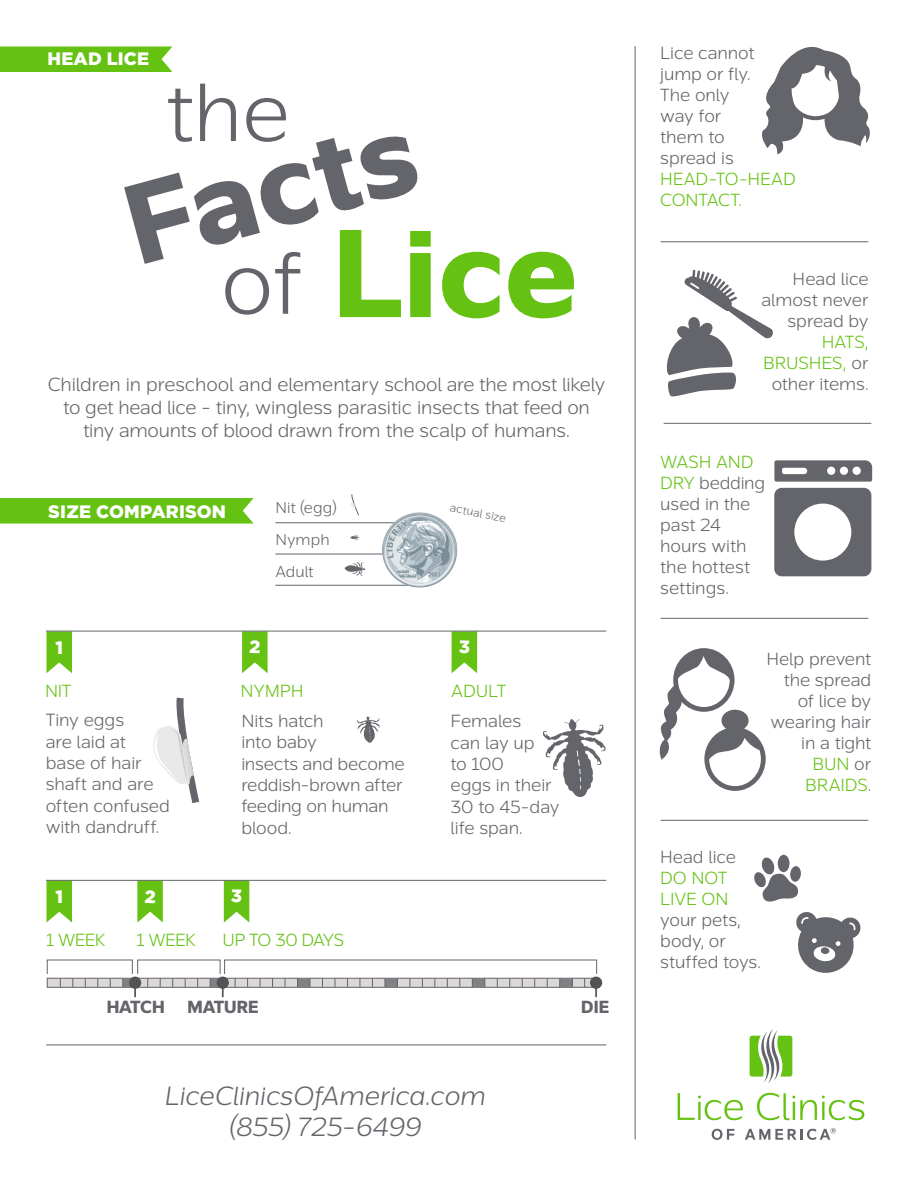
<style>
.page{position:relative;width:918px;height:1188px;background:#fff}
.page>*{position:absolute;margin:0;border:0;box-sizing:border-box;transform-origin:0 0}
.t1{font:700 128.1px "Global";color:#65c212}
.t2{font:700 116.55px "Global";color:#63656a}
.t3{font:300 84.45px "Global";color:#63656a}
.t4{font:italic 300 27px/31.5px "Global";letter-spacing:-.005em;color:#63656a;text-align:center}
.t5{font:300 19.5px/23.4px "Global";letter-spacing:-.01em;color:#63656a;text-align:center}
.t6{font:300 18.15px/21.3px "Global";letter-spacing:-.005em;color:#63656a}
.t7{font:300 18.15px "Global";letter-spacing:-.01em;color:#65c212}
.t8{font:300 18px/21px "Global";letter-spacing:-.005em;color:#63656a}
.t9{font:300 18px/21px "Global";letter-spacing:-.01em;color:#65c212}
.t10{font:900 18px "Gotham HTF";letter-spacing:.01em;color:#fff}
.t11{font:700 18px "Global";letter-spacing:-.03em;color:#63656a}
.t12{font:300 18px "Global";letter-spacing:-.05em;color:#65c212}
.t13{font:300 16.05px/32px "Global";color:#63656a}
.t14{font:300 11.7px "Global";color:#63656a}
.s1{font-weight:300;font-size:89.55px;color:#63656a}
.s2{color:#63656a}
.s3{color:#65c212}
</style>
<div class="page">
<svg style="left:678px;top:1093px;width:65px;height:27px"></svg>
<svg style="left:757px;top:1093px;width:107px;height:27px"></svg>
<svg style="left:712px;top:1129px;width:23px;height:11px"></svg>
<svg style="left:750px;top:1029px;width:42px;height:54px"></svg>
<svg style="left:745px;top:1128px;width:91px;height:12px"></svg>
<hr style="left:661px;top:618px;width:207px;height:1px;background:#63656a">
<hr style="left:661px;top:820px;width:207px;height:1px;background:#63656a">
<hr style="left:661px;top:241px;width:207px;height:1px;background:#63656a">
<hr style="left:664px;top:423px;width:207px;height:1px;background:#63656a">
<hr style="left:635px;top:46px;width:1px;height:1093px;background:#63656a">
<svg style="left:774px;top:488px;width:97px;height:88px"></svg>
<svg style="left:774px;top:460px;width:98px;height:22px;background:#808185"></svg>
<svg style="left:0;top:46px;width:172px;height:26px;background:#6cc41d"></svg>
<svg style="left:0;top:498px;width:254px;height:26px;background:#6bc41b"></svg>
<svg style="left:46px;top:881px;width:26px;height:42px"></svg>
<svg style="left:659px;top:648px;width:107px;height:143px"></svg>
<svg style="left:666px;top:269px;width:107px;height:128px"></svg>
<svg style="left:543px;top:719px;width:63px;height:78px"></svg>
<svg style="left:153px;top:697px;width:47px;height:107px"></svg>
<svg style="left:357px;top:716px;width:23px;height:27px"></svg>
<div style="left:47px;top:978px;width:550px;height:10px;background:#dcd8d7;border:1px solid #63656a"></div>
<div style="left:123px;top:979px;width:12px;height:8px;background:#808184"></div>
<div style="left:210px;top:979px;width:13px;height:8px;background:#808184"></div>
<div style="left:298px;top:979px;width:12px;height:8px;background:#808184"></div>
<div style="left:385px;top:979px;width:13px;height:8px;background:#808184"></div>
<div style="left:473px;top:979px;width:12px;height:8px;background:#808184"></div>
<div style="left:560px;top:979px;width:13px;height:8px;background:#808184"></div>
<div style="left:129px;top:977px;width:12px;height:12px;background:#515355;border-radius:50%"></div>
<div style="left:217px;top:977px;width:12px;height:12px;background:#515355;border-radius:50%"></div>
<div style="left:590px;top:977px;width:12px;height:12px;background:#515355;border-radius:50%"></div>
<svg style="left:134px;top:989px;width:2px;height:8px"></svg>
<svg style="left:222px;top:988px;width:2px;height:9px"></svg>
<svg style="left:595px;top:989px;width:2px;height:8px"></svg>
<svg style="left:345px;top:562px;width:20px;height:14px"></svg>
<svg style="left:350px;top:535px;width:9px;height:5px"></svg>
<hr style="left:275px;top:522px;width:135px;height:1px;background:#63656a">
<hr style="left:275px;top:554px;width:164px;height:1px;background:#63656a">
<hr style="left:275px;top:585px;width:135px;height:1px;background:#63656a">
<img style="left:382px;top:512px;width:76px;height:76px;border-radius:38px">
<svg style="left:351px;top:494px;width:8px;height:22px"></svg>
<svg style="left:762px;top:47px;width:108px;height:107px"></svg>
<div style="left:786px;top:61px;width:59px;height:59px;border:4px solid #63656a;border-radius:50%"></div>
<hr style="left:46px;top:880px;width:560px;height:1px;background:#63656a">
<hr style="left:46px;top:1045px;width:560px;height:1px;background:#63656a">
<svg style="left:46px;top:632px;width:26px;height:41px"></svg>
<hr style="left:46px;top:631px;width:560px;height:1px;background:#63656a">
<div style="left:778px;top:855px;width:12px;height:17px;background:#63656a;border-radius:50%"></div>
<svg style="left:754px;top:857px;width:47px;height:45px"></svg>
<svg style="left:796px;top:912px;width:65px;height:61px"></svg>
<svg style="left:137px;top:881px;width:26px;height:42px"></svg>
<svg style="left:224px;top:881px;width:25px;height:42px"></svg>
<svg style="left:242px;top:631px;width:26px;height:42px"></svg>
<svg style="left:452px;top:631px;width:25px;height:42px"></svg>
<p class="t10" style="left:47px;top:48px;width:103px">HEAD LICE</p>
<h3 class="t3" style="left:165px;top:64px;width:126px">the</h3>
<h2 class="t2" style="left:108px;top:160px;width:300px;rotate:-15deg">Facts</h2>
<h1 class="t1" style="left:221px;top:197px;width:359px"><span class="s1">of</span> Lice</h1>
<p class="t5" style="left:48px;top:372px;width:559px">Children in preschool and elementary school are the most likely to get head lice - tiny, wingless parasitic insects that feed on tiny amounts of blood drawn from the scalp of humans.</p>
<p class="t10" style="left:48px;top:501px;width:179px">SIZE COMPARISON</p>
<p class="t10" style="left:55px;top:637px;width:9px">1</p>
<p class="t13" style="left:275px;top:491px;width:63px">Nit (egg)<br>Nymph<br>Adult</p>
<p class="t14" style="left:452px;top:500px;width:58px;rotate:12deg">actual size</p>
<p class="t9" style="left:45px;top:680px;width:28px">NIT</p>
<p class="t7" style="left:241px;top:680px;width:65px">NYMPH</p>
<p class="t7" style="left:451px;top:680px;width:57px">ADULT</p>
<p class="t6" style="left:46px;top:709px;width:126px">Tiny eggs<br>are laid at base of hair shaft and are often confused with dandruff.</p>
<p class="t6" style="left:241px;top:710px;width:165px">Nits hatch<br>into baby<br>insects and become reddish-brown after feeding on human blood.</p>
<p class="t6" style="left:451px;top:710px;width:111px">Females<br>can lay up<br>to 100<br>eggs in their<br>30 to 45-day life span.</p>
<p class="t10" style="left:55px;top:886px;width:9px">1</p>
<p class="t9" style="left:46px;top:930px;width:61px">1 WEEK</p>
<p class="t9" style="left:136px;top:930px;width:61px">1 WEEK</p>
<p class="t12" style="left:222px;top:930px;width:123px">UP TO 30 DAYS</p>
<p class="t11" style="left:106px;top:997px;width:154px">HATCH MATURE</p>
<p class="t11" style="left:581px;top:997px;width:30px">DIE</p>
<h3 class="t4" style="left:164px;top:1080px;width:322px">LiceClinicsOfAmerica.com (855) 725-6499</h3>
<p class="t8" style="left:660px;top:42px;width:96px">Lice cannot jump or fly.<br>The only way for them to spread is</p>
<p class="t9" style="left:660px;top:168px;width:137px">HEAD-TO-HEAD<br>CONTACT.</p>
<p class="t8" style="left:761px;top:268px;width:109px;text-align:right">Head lice almost never spread by</p>
<p class="t9" style="left:763px;top:331px;width:107px;text-align:right">HATS,<br>BRUSHES, <span class="s2">or other items.</span></p>
<p class="t8" style="left:660px;top:452px;width:106px"><span class="s3">WASH AND<br>DRY</span> bedding used in the past 24 hours with the hottest settings.</p>
<p class="t8" style="left:766px;top:648px;width:106px;text-align:right">Help prevent the spread of lice by wearing hair in a tight<br><span class="s3">BUN</span> or<br><span class="s3">BRAIDS</span>.</p>
<p class="t8" style="left:660px;top:847px;width:77px">Head lice</p>
<p class="t9" style="left:660px;top:868px;width:70px">DO NOT<br>LIVE ON</p>
<p class="t8" style="left:660px;top:910px;width:102px">your pets, body, or stuffed toys.</p>
</div>
